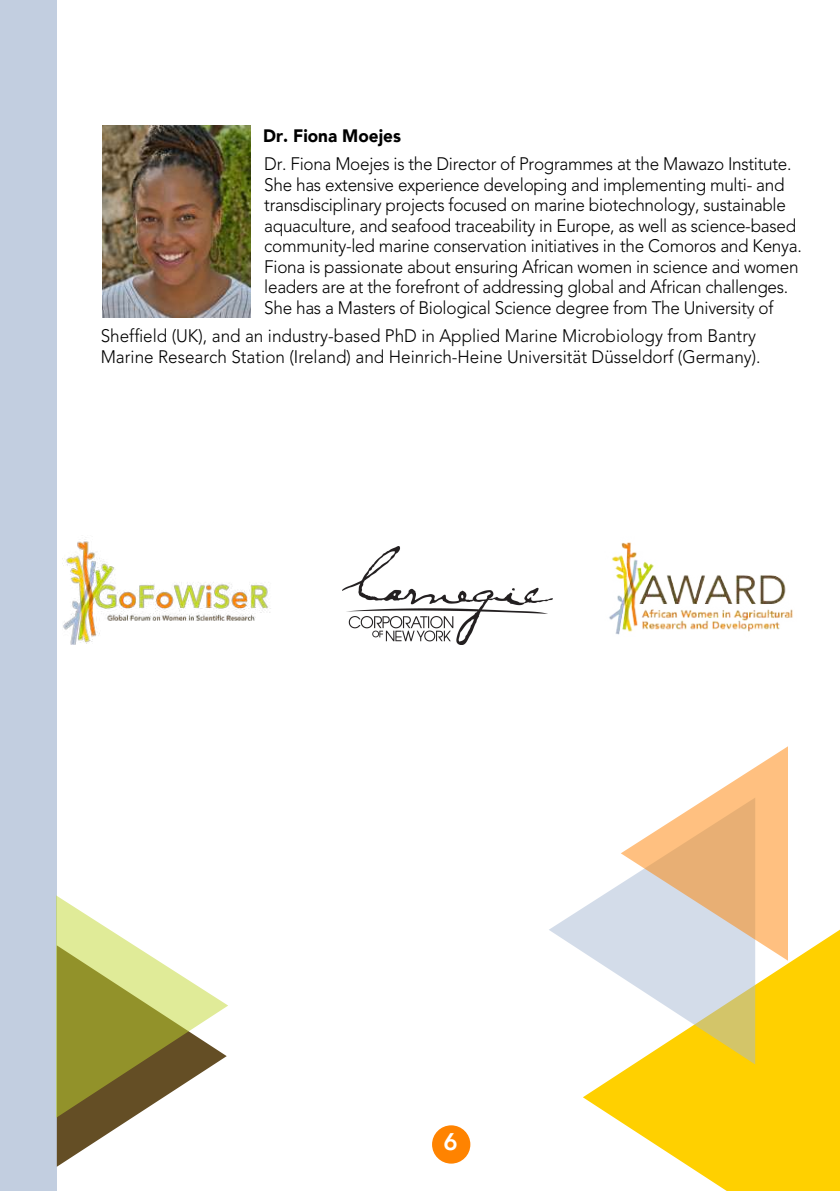
<style>
.page{position:relative;width:840px;height:1191px;background:#fff}
.page>*{position:absolute;margin:0;border:0;box-sizing:border-box;transform-origin:0 0}
.t1{font:800 24px "Avenir";color:#fff}
.t2{font:300 18px/20.6px "Avenir LT Std";letter-spacing:-.015em;color:#000;scale:.95 1}
.t3{font:900 18px "Avenir";color:#000;scale:.95 1}
</style>
<div class="page">
<img style="left:102px;top:126px;width:148px;height:191px">
<div style="left:432px;top:1125px;width:38px;height:38px;background:#ff8300;border-radius:50%"></div>
<div style="left:0;top:0;width:56px;height:1191px;background:#c2cee0"></div>
<svg style="left:583px;top:929px;width:256px;height:262px;fill:#ffd000"></svg>
<svg style="left:549px;top:884px;width:205px;height:180px"></svg>
<svg style="left:57px;top:896px;width:171px;height:270px"></svg>
<svg style="left:620px;top:747px;width:166px;height:219px"></svg>
<img style="left:63px;top:539px;width:208px;height:105px">
<img style="left:609px;top:542px;width:184px;height:93px">
<img style="left:342px;top:546px;width:210px;height:98px">
<p class="t3" style="left:263px;top:121px;width:146px">Dr. Fiona Moejes</p>
<p class="t2" style="left:264px;top:154px;width:567px">Dr. Fiona Moejes is the Director of Programmes at the Mawazo Institute.<br>She has extensive experience developing and implementing multi- and transdisciplinary projects focused on marine biotechnology, sustainable aquaculture, and seafood traceability in Europe, as well as science-based community-led marine conservation initiatives in the Comoros and Kenya.<br>Fiona is passionate about ensuring African women in science and women leaders are at the forefront of addressing global and African challenges.<br>She has a Masters of Biological Science degree from The University of</p>
<p class="t2" style="left:101px;top:326px;width:695px">Sheffield (UK), and an industry-based PhD in Applied Marine Microbiology from Bantry<br>Marine Research Station (Ireland) and Heinrich-Heine Universität Düsseldorf (Germany).</p>
<h1 class="t1" style="left:443px;top:1120px;width:16px">6</h1>
</div>
